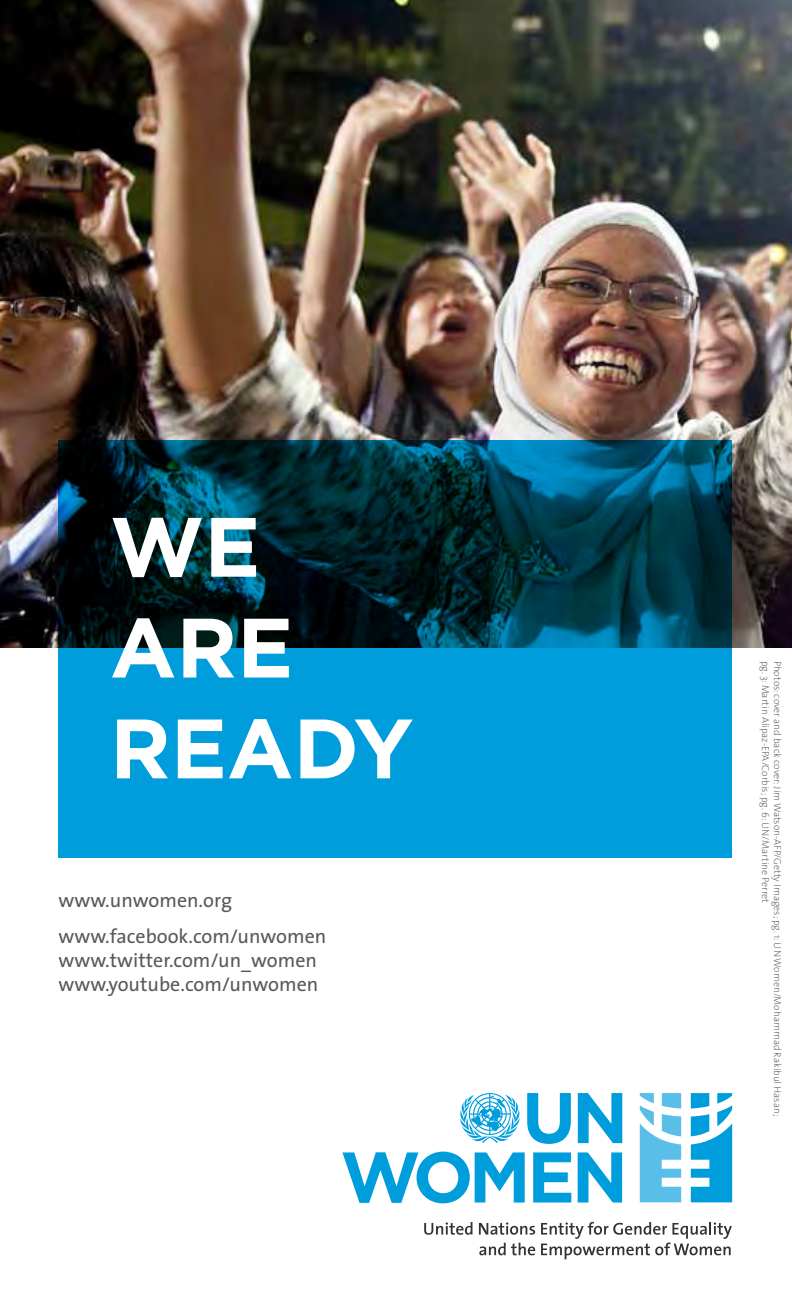
<style>
.page{position:relative;width:792px;height:1296px;background:#fff}
.page>*{position:absolute;margin:0;border:0;box-sizing:border-box;transform-origin:0 0}
.t1{font:700 84px/100.8px "Gotham";color:#fff}
.t2{font:20px/36px "The Sans";color:#58595b}
.t3{font:200 10px "The Sans";color:#58595b}
</style>
<div class="page">
<img style="left:0;top:0;width:792px;height:648px">
<svg style="left:58px;top:440px;width:674px;height:417px;background:#00668c"></svg>
<svg style="left:527px;top:1093px;width:44px;height:51px"></svg>
<svg style="left:578px;top:1093px;width:44px;height:50px"></svg>
<svg style="left:342px;top:1152px;width:183px;height:51px"></svg>
<svg style="left:533px;top:1152px;width:38px;height:51px"></svg>
<svg style="left:578px;top:1152px;width:44px;height:51px"></svg>
<svg style="left:460px;top:1093px;width:60px;height:50px"></svg>
<svg style="left:424px;top:1222px;width:48px;height:13px"></svg>
<svg style="left:479px;top:1222px;width:56px;height:13px"></svg>
<svg style="left:479px;top:1243px;width:56px;height:12px"></svg>
<svg style="left:541px;top:1222px;width:191px;height:37px"></svg>
<svg style="left:640px;top:1093px;width:41px;height:109px"></svg>
<svg style="left:691px;top:1093px;width:41px;height:109px"></svg>
<h1 class="t1" style="left:110px;top:494px;width:305px">WE<br>ARE<br>READY</h1>
<h2 class="t2" style="left:58px;top:882px;width:269px">www.unwomen.org www.facebook.com/unwomen</h2>
<h2 class="t2" style="left:58px;top:948px;width:261px;line-height:24px">www.twitter.com/un_women www.youtube.com/unwomen</h2>
<p class="t3" style="left:774px;top:660px;width:244px;rotate:90deg">pg. 3: Martin Alipaz-EPA/Corbis; pg. 6: UN/Martine Perret</p>
<p class="t3" style="left:786px;top:660px;width:457px;rotate:90deg">Photos: cover and back cover: Jim Watson-AFP/Getty Images; pg. 1: UN Women/Mohammad Rakibul Hasan;</p>
</div>
